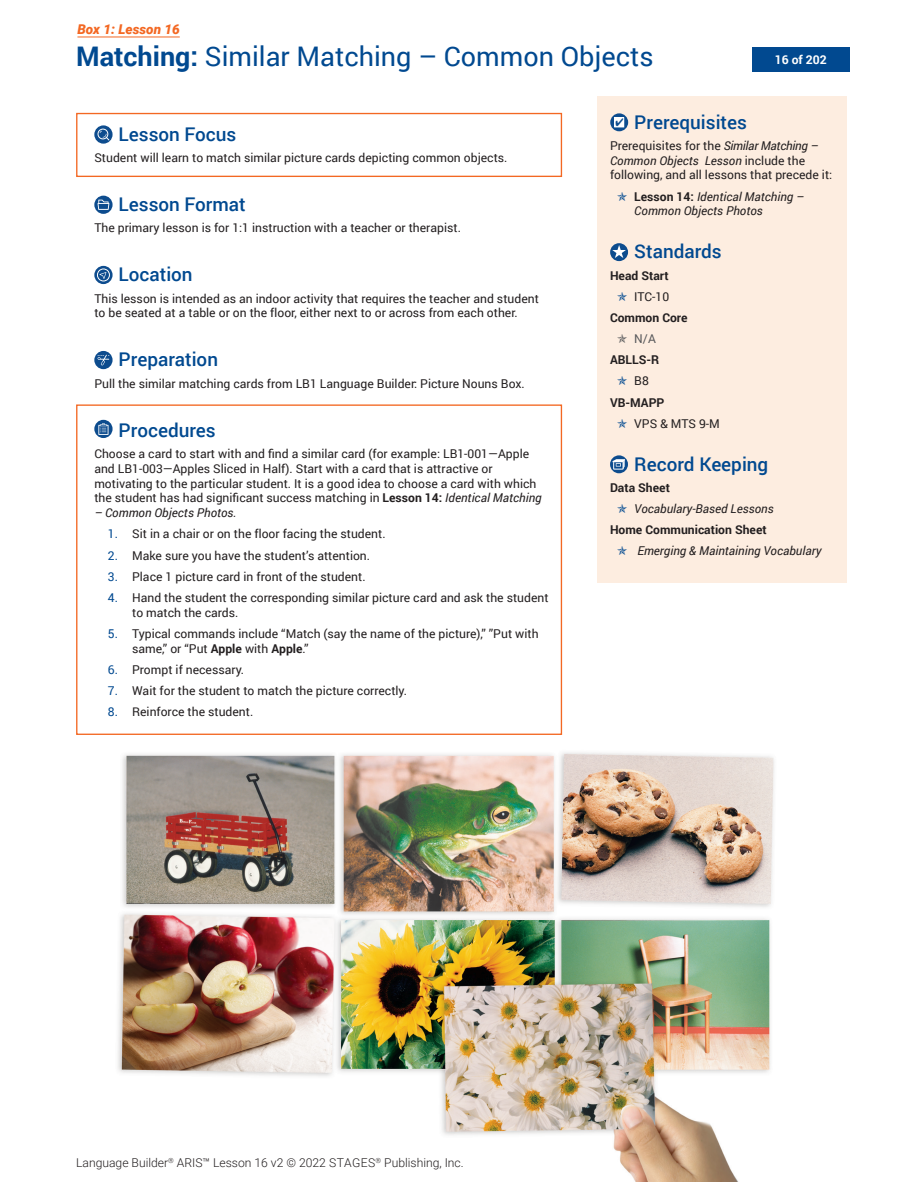
<style>
.page{position:relative;width:918px;height:1188px;background:#fff}
.page>*{position:absolute;margin:0;border:0;box-sizing:border-box;transform-origin:0 0}
.t1{font:27px "Roboto";color:#014990}
.t2{font:500 18.9px "Roboto";color:#014990}
.t3{font:italic 900 13.5px "Roboto";color:#f36823}
.t4{font:12.15px/14.9px "Roboto";color:#231f20}
.t5{font:italic 12.15px/14.9px "Roboto";color:#231f20}
.t6{font:700 12.15px "Roboto";color:#231f20}
.t7{font:300 12.15px "Roboto";color:#231f20}
.t8{font:700 12.15px "Roboto";color:#fff}
.t9{font:12.15px "Roboto";color:#57585a}
.s1{font-weight:700}
.s2{font-style:italic}
.s3{color:#014990}
.s4{color:#0d4c8e}
.s5{font-weight:700;font-style:normal}
</style>
<div class="page">
<img style="left:118px;top:752px;width:656px;height:429px">
<svg style="left:94px;top:125px;width:19px;height:19px"></svg>
<svg style="left:98px;top:129px;width:11px;height:12px"></svg>
<svg style="left:94px;top:196px;width:19px;height:18px"></svg>
<svg style="left:97px;top:200px;width:12px;height:10px"></svg>
<svg style="left:94px;top:266px;width:19px;height:18px"></svg>
<svg style="left:97px;top:268px;width:13px;height:13px"></svg>
<svg style="left:94px;top:351px;width:19px;height:18px"></svg>
<svg style="left:97px;top:355px;width:12px;height:10px"></svg>
<svg style="left:94px;top:420px;width:19px;height:18px"></svg>
<svg style="left:98px;top:423px;width:11px;height:12px"></svg>
<div style="left:752px;top:47px;width:97px;height:25px;background:#014990"></div>
<div style="left:598px;top:97px;width:249px;height:486px;background:#fdede0"></div>
<svg style="left:610px;top:113px;width:18px;height:18px"></svg>
<svg style="left:614px;top:117px;width:10px;height:10px"></svg>
<svg style="left:610px;top:243px;width:18px;height:18px"></svg>
<svg style="left:612px;top:245px;width:14px;height:13px"></svg>
<svg style="left:610px;top:455px;width:18px;height:18px"></svg>
<svg style="left:613px;top:459px;width:12px;height:11px"></svg>
<hr style="left:77px;top:37px;width:103px;height:1px;background:#f36823">
<div style="left:76px;top:113px;width:486px;height:64px;border:1px solid #f36823"></div>
<div style="left:76px;top:404px;width:486px;height:331px;border:1px solid #f36823"></div>
<p class="t3" style="left:77px;top:20px;width:104px">Box 1: Lesson 16</p>
<p class="t1" style="left:76px;top:38px;width:579px"><span class="s1">Matching:</span> Similar Matching – Common Objects</p>
<p class="t8" style="left:775px;top:51px;width:54px">16 of 202</p>
<p class="t2" style="left:119px;top:121px;width:119px">Lesson Focus</p>
<p class="t4" style="left:94px;top:150px;width:415px">Student will learn to match similar picture cards depicting common objects.</p>
<p class="t2" style="left:119px;top:191px;width:129px">Lesson Format</p>
<p class="t4" style="left:94px;top:220px;width:368px">The primary lesson is for 1:1 instruction with a teacher or therapist.</p>
<p class="t2" style="left:119px;top:261px;width:75px">Location</p>
<p class="t4" style="left:94px;top:290px;width:446px">This lesson is intended as an indoor activity that requires the teacher and student to be seated at a table or on the floor, either next to or across from each other.</p>
<p class="t2" style="left:119px;top:346px;width:101px">Preparation</p>
<p class="t4" style="left:94px;top:375px;width:432px">Pull the similar matching cards from LB1 Language Builder: Picture Nouns Box.</p>
<p class="t2" style="left:119px;top:417px;width:99px">Procedures</p>
<p class="t4" style="left:94px;top:446px;width:449px">Choose a card to start with and find a similar card (for example: LB1-001—Apple and LB1-003—Apples Sliced in Half). Start with a card that is attractive or motivating to the particular student. It is a good idea to choose a card with which the student has had significant success matching in <span class="s1">Lesson 14:</span> <span class="s2">Identical Matching</span></p>
<p class="t5" style="left:94px;top:505px;width:144px">– Common Objects Photos.</p>
<p class="t4" style="left:108px;top:526px;width:279px"><span class="s3">1.</span> Sit in a chair or on the floor facing the student.</p>
<p class="t4" style="left:108px;top:547px;width:264px"><span class="s3">2.</span> Make sure you have the student’s attention.</p>
<p class="t4" style="left:108px;top:569px;width:259px"><span class="s3">3.</span> Place 1 picture card in front of the student.</p>
<p class="t4" style="left:132px;top:590px;width:418px;text-indent:-24px"><span class="s3">4.</span> Hand the student the corresponding similar picture card and ask the student to match the cards.</p>
<p class="t4" style="left:132px;top:626px;width:408px;text-indent:-24px"><span class="s3">5.</span> Typical commands include “Match (say the name of the picture),” ”Put with same,” or “Put <span class="s1">Apple</span> with <span class="s1">Apple</span>.”</p>
<p class="t4" style="left:108px;top:662px;width:138px"><span class="s3">6.</span> Prompt if necessary.</p>
<p class="t4" style="left:108px;top:683px;width:301px"><span class="s3">7.</span> Wait for the student to match the picture correctly.</p>
<p class="t4" style="left:108px;top:704px;width:147px"><span class="s3">8.</span> Reinforce the student.</p>
<p class="t2" style="left:616px;top:109px;width:133px"><span class="s4">✔</span> Prerequisites</p>
<p class="t4" style="left:610px;top:138px;width:224px">Prerequisites for the <span class="s2">Similar Matching –<br>Common Objects Lesson</span> include the following, and all lessons that precede it:</p>
<p class="t5" style="left:634px;top:188px;width:171px"><span class="s5">Lesson 14:</span> Identical Matching –<br>Common Objects Photos</p>
<p class="t2" style="left:634px;top:238px;width:89px">Standards</p>
<p class="t6" style="left:610px;top:267px;width:60px">Head Start</p>
<p class="t4" style="left:634px;top:289px;width:36px">ITC-10</p>
<p class="t6" style="left:610px;top:309px;width:79px">Common Core</p>
<p class="t9" style="left:634px;top:330px;width:23px">N/A</p>
<p class="t6" style="left:610px;top:351px;width:51px">ABLLS-R</p>
<p class="t4" style="left:634px;top:373px;width:16px">B8</p>
<p class="t6" style="left:610px;top:394px;width:56px">VB-MAPP</p>
<p class="t4" style="left:634px;top:416px;width:87px">VPS &amp; MTS 9-M</p>
<p class="t2" style="left:634px;top:451px;width:136px">Record Keeping</p>
<p class="t6" style="left:610px;top:479px;width:61px">Data Sheet</p>
<p class="t5" style="left:634px;top:501px;width:141px">Vocabulary-Based Lessons</p>
<p class="t6" style="left:610px;top:521px;width:158px">Home Communication Sheet</p>
<p class="t5" style="left:637px;top:543px;width:186px">Emerging &amp; Maintaining Vocabulary</p>
<p class="t7" style="left:76px;top:1155px;width:389px">Language Builder<sup>®</sup> ARIS™ Lesson 16 v2 © 2022 STAGES<sup>®</sup> Publishing, Inc.</p>
</div>
